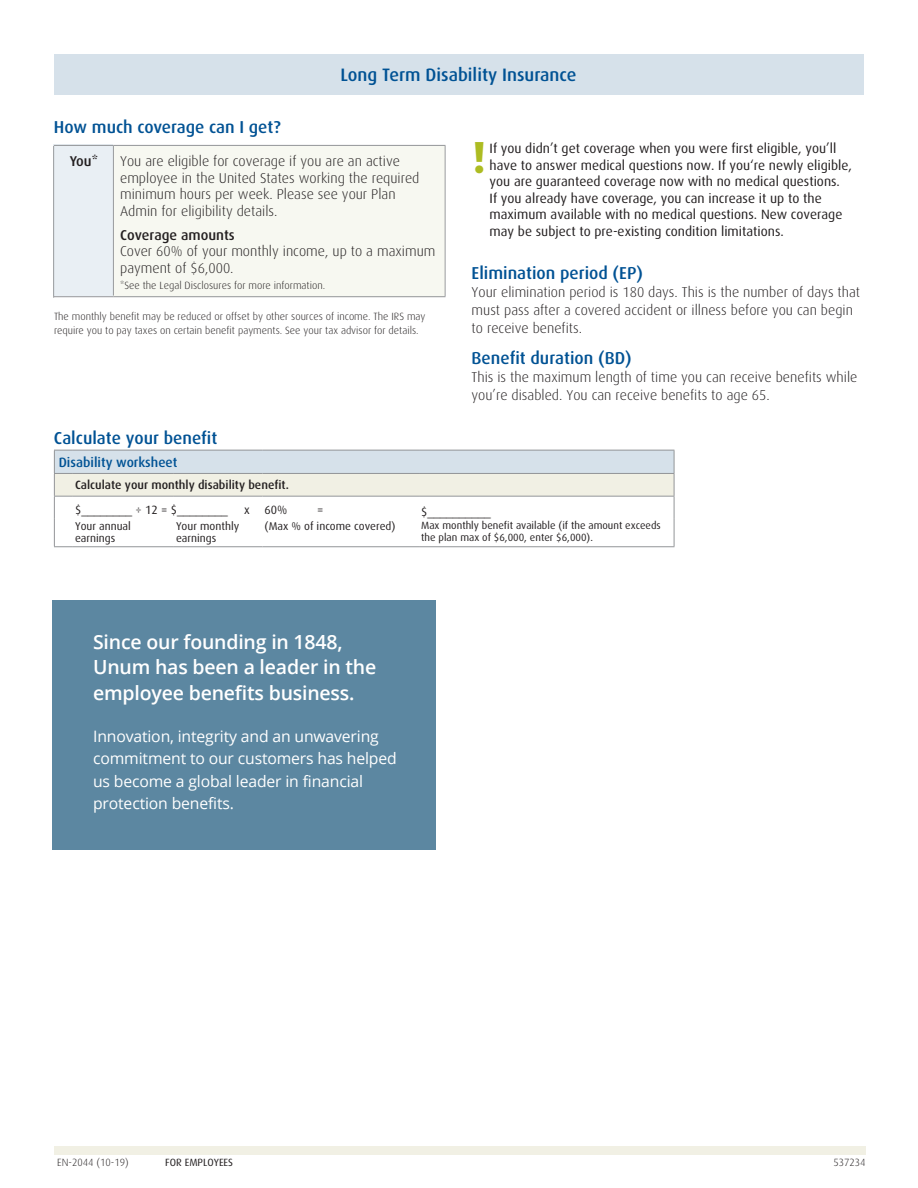
<style>
.page{position:relative;width:918px;height:1188px;background:#fff}
.page>*{position:absolute;margin:0;border:0;box-sizing:border-box;transform-origin:0 0}
.t1{font:700 45px "Dax Pro";color:#adbc22}
.t2{font:600 19.5px/25.5px "Open Sans";letter-spacing:-.01em;color:#fff}
.t3{font:500 18px "Dax Pro";color:#005294}
.t4{font:500 17.25px "Dax Pro";color:#005294}
.t5{font:15.75px/22.5px "Open Sans";letter-spacing:-.01em;color:#fff}
.t6{font:300 14.25px/18px "Dax Pro";color:#231f20}
.t7{font:300 14.25px "Dax Pro";color:#242021}
.t8{font:500 14.25px "Dax Pro";color:#242021}
.t9{font:500 14.25px "Dax Pro";color:#231f20}
.t10{font:13.5px/16.5px "Dax Pro";color:#231f20}
.t11{font:500 13.5px "Dax Pro";color:#005294}
.t12{font:500 12px "Dax Pro";color:#231f20}
.t13{font:12px "Dax Pro";color:#231f20}
.t14{font:11.25px/12.8px "Dax Pro";color:#231f20}
.t15{font:300 10.5px "Dax Pro";color:#242021}
.t16{font:10.5px/12px "Dax Pro";color:#231f20}
.t17{font:300 10.5px "Dax Pro";color:#231f20}
</style>
<div class="page">
<div style="left:54px;top:1147px;width:812px;height:8px;background:#f1f0e4"></div>
<div style="left:54px;top:55px;width:810px;height:40px;background:#d6e1ea"></div>
<div style="left:54px;top:145px;width:59px;height:151px;background:#e9eff4"></div>
<div style="left:113px;top:145px;width:332px;height:152px;background:#f7f8f1"></div>
<hr style="left:113px;top:145px;width:332px;height:1px;background:#939598">
<hr style="left:113px;top:296px;width:332px;height:1px;background:#939598">
<hr style="left:54px;top:145px;width:59px;height:1px;background:#939598">
<hr style="left:53px;top:146px;width:1px;height:152px;background:#939598">
<hr style="left:113px;top:146px;width:1px;height:150px;background:#939598">
<hr style="left:54px;top:296px;width:59px;height:1px;background:#939598">
<hr style="left:445px;top:146px;width:1px;height:150px;background:#939598">
<svg style="left:54px;top:450px;width:621px;height:97px"></svg>
<hr style="left:73px;top:546px;width:101px;height:1px;background:#939598">
<hr style="left:174px;top:546px;width:88px;height:1px;background:#939598">
<hr style="left:262px;top:546px;width:157px;height:1px;background:#939598">
<hr style="left:419px;top:546px;width:255px;height:1px;background:#939598">
<div style="left:53px;top:600px;width:383px;height:250px;background:#5c87a1"></div>
<p class="t4" style="left:54px;top:116px;width:228px">How much coverage can I get?</p>
<h3 class="t3" style="left:340px;top:63px;width:237px">Long Term Disability Insurance</h3>
<p class="t9" style="left:70px;top:152px;width:30px">You*</p>
<p class="t7" style="left:120px;top:153px;width:281px">You are eligible for coverage if you are an active</p>
<p class="t7" style="left:120px;top:169px;width:301px">employee in the United States working the required</p>
<p class="t7" style="left:120px;top:186px;width:277px">minimum hours per week. Please see your Plan</p>
<p class="t7" style="left:120px;top:202px;width:159px">Admin for eligibility details.</p>
<p class="t8" style="left:120px;top:226px;width:116px">Coverage amounts</p>
<p class="t7" style="left:120px;top:242px;width:317px">Cover 60% of your monthly income, up to a maximum</p>
<p class="t7" style="left:120px;top:259px;width:115px">payment of $6,000.</p>
<p class="t15" style="left:120px;top:279px;width:207px">*See the Legal Disclosures for more information.</p>
<p class="t15" style="left:54px;top:310px;width:373px">The monthly benefit may be reduced or offset by other sources of income. The IRS may</p>
<p class="t15" style="left:54px;top:324px;width:366px">require you to pay taxes on certain benefit payments. See your tax advisor for details.</p>
<h1 class="t1" style="left:472px;top:128px;width:16px">!</h1>
<p class="t10" style="left:490px;top:140px;width:364px">If you didn’t get coverage when you were first eligible, you’ll have to answer medical questions now. If you‘re newly eligible, you are guaranteed coverage now with no medical questions.<br>If you already have coverage, you can increase it up to the maximum available with no medical questions. New coverage may be subject to pre-existing condition limitations.</p>
<p class="t4" style="left:472px;top:262px;width:173px">Elimination period (EP)</p>
<p class="t6" style="left:472px;top:283px;width:390px">Your elimination period is 180 days. This is the number of days that must pass after a covered accident or illness before you can begin to receive benefits.</p>
<p class="t4" style="left:472px;top:348px;width:162px">Benefit duration (BD)</p>
<p class="t6" style="left:472px;top:368px;width:387px">This is the maximum length of time you can receive benefits while you’re disabled. You can receive benefits to age 65.</p>
<p class="t4" style="left:54px;top:427px;width:165px">Calculate your benefit</p>
<p class="t11" style="left:59px;top:454px;width:120px">Disability worksheet</p>
<p class="t12" style="left:75px;top:478px;width:215px">Calculate your monthly disability benefit.</p>
<p class="t13" style="left:75px;top:503px;width:154px">$________ ÷ 12 = $________</p>
<p class="t13" style="left:244px;top:503px;width:45px">x 60%</p>
<p class="t13" style="left:317px;top:503px;width:8px">=</p>
<p class="t13" style="left:421px;top:504px;width:71px">$__________</p>
<p class="t16" style="left:421px;top:519px;width:241px">Max monthly benefit available (if the amount exceeds the plan max of $6,000, enter $6,000).</p>
<p class="t14" style="left:75px;top:519px;width:57px">Your annual earnings</p>
<p class="t14" style="left:176px;top:519px;width:65px">Your monthly earnings</p>
<p class="t14" style="left:265px;top:519px;width:132px">(Max % of income covered)</p>
<h2 class="t2" style="left:93px;top:629px;width:285px">Since our founding in 1848,<br>Unum has been a leader in the employee benefits business.</h2>
<p class="t5" style="left:93px;top:725px;width:305px">Innovation, integrity and an unwavering commitment to our customers has helped us become a global leader in financial protection benefits.</p>
<p class="t17" style="left:57px;top:1156px;width:73px">EN-2044 (10-19)</p>
<p class="t16" style="left:165px;top:1156px;width:69px">FOR EMPLOYEES</p>
<p class="t17" style="left:833px;top:1156px;width:34px">537234</p>
</div>
